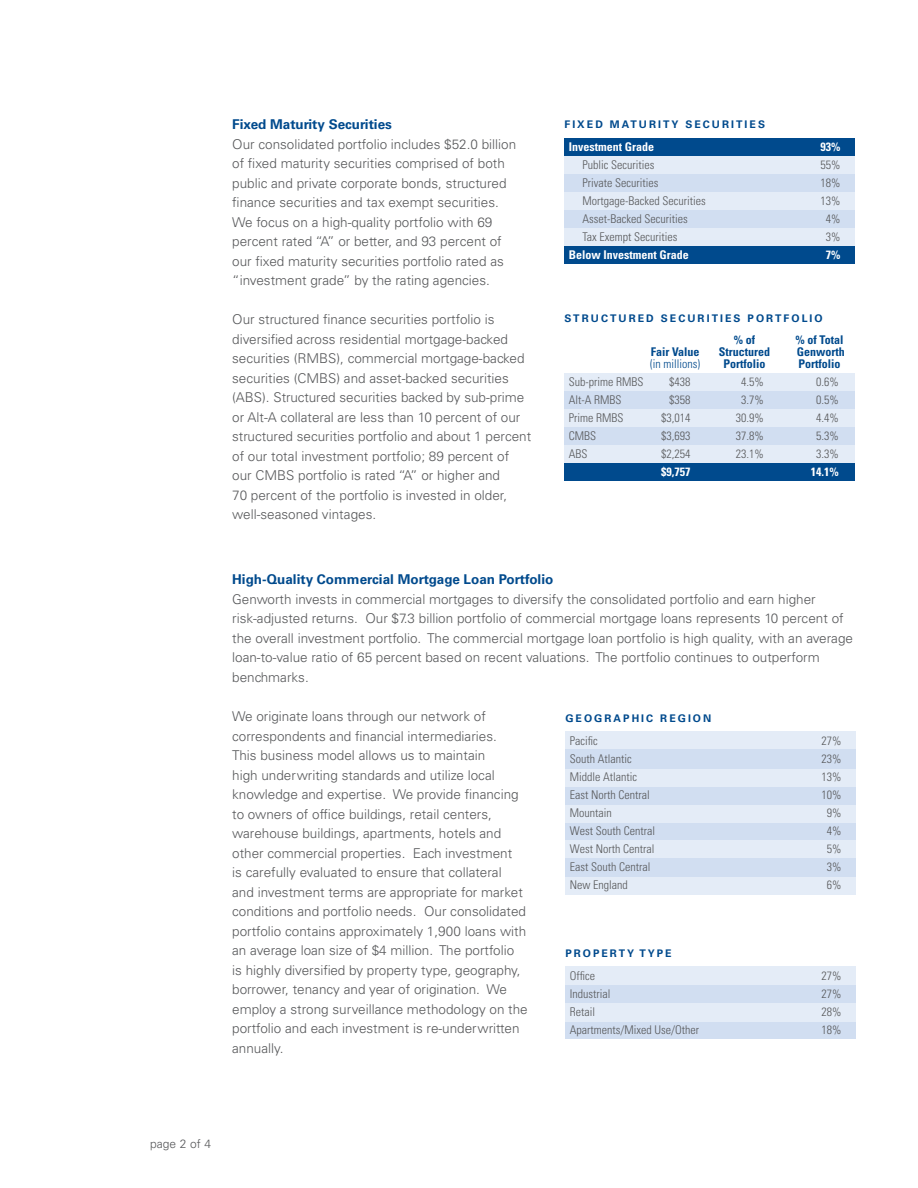
<style>
.page{position:relative;width:918px;height:1188px;background:#fff}
.page>*{position:absolute;margin:0;border:0;box-sizing:border-box;transform-origin:0 0}
.t1{font:300 13.5px/19.5px "Univers LT Std";color:#57585a}
.t2{font:700 13.5px "Univers LT Std";color:#004a8d}
.t3{font:300 condensed 12px "Univers LT Std";color:#57585a}
.t4{font:700 condensed 12px "Univers LT Std";color:#004a8d}
.t5{font:700 condensed 12px "Univers LT Std";color:#fff}
.t6{font:300 condensed 12px "Univers LT Std";color:#004a8d}
.t7{font:300 12px "Univers LT Std";color:#57585a}
.t8{font:700 10.5px "Univers LT Std";letter-spacing:.195em;color:#004a8d}
</style>
<div class="page">
<div style="left:565px;top:749px;width:291px;height:142px;background:#d1def1"></div>
<div style="left:565px;top:877px;width:291px;height:17px;background:#e4ecf7"></div>
<div style="left:565px;top:840px;width:291px;height:18px;background:#e4ecf7"></div>
<div style="left:565px;top:769px;width:291px;height:17px;background:#e4ecf7"></div>
<div style="left:565px;top:805px;width:291px;height:17px;background:#e4ecf7"></div>
<div style="left:565px;top:731px;width:291px;height:18px;background:#e4ecf7"></div>
<div style="left:565px;top:983px;width:291px;height:56px;background:#d1def1"></div>
<div style="left:565px;top:1003px;width:291px;height:18px;background:#e4ecf7"></div>
<div style="left:565px;top:966px;width:291px;height:18px;background:#e4ecf7"></div>
<div style="left:564px;top:390px;width:291px;height:71px;background:#d1def1"></div>
<div style="left:564px;top:463px;width:291px;height:18px;background:#004a8d"></div>
<div style="left:564px;top:409px;width:291px;height:18px;background:#e4ecf7"></div>
<div style="left:564px;top:445px;width:291px;height:18px;background:#e4ecf7"></div>
<div style="left:564px;top:373px;width:291px;height:18px;background:#e4ecf7"></div>
<div style="left:564px;top:246px;width:291px;height:17px;background:#004a8d"></div>
<div style="left:564px;top:138px;width:291px;height:18px;background:#004a8d"></div>
<div style="left:564px;top:172px;width:291px;height:66px;background:#d1def1"></div>
<div style="left:564px;top:192px;width:291px;height:18px;background:#e4ecf7"></div>
<div style="left:564px;top:228px;width:291px;height:18px;background:#e4ecf7"></div>
<div style="left:564px;top:156px;width:291px;height:18px;background:#e4ecf7"></div>
<p class="t2" style="left:232px;top:117px;width:161px">Fixed Maturity Securities</p>
<p class="t1" style="left:232px;top:134px;width:286px">Our consolidated portfolio includes $52.0 billion of fixed maturity securities comprised of both public and private corporate bonds, structured finance securities and tax exempt securities.<br>We focus on a high-quality portfolio with 69 percent rated “A” or better, and 93 percent of our fixed maturity securities portfolio rated as “investment grade” by the rating agencies.</p>
<p class="t1" style="left:232px;top:310px;width:301px">Our structured finance securities portfolio is diversified across residential mortgage-backed securities (RMBS), commercial mortgage-backed securities (CMBS) and asset-backed securities (ABS). Structured securities backed by sub-prime or Alt-A collateral are less than 10 percent of our structured securities portfolio and about 1 percent of our total investment portfolio; 89 percent of our CMBS portfolio is rated “A” or higher and<br>70 percent of the portfolio is invested in older, well-seasoned vintages.</p>
<p class="t8" style="left:564px;top:118px;width:202px">FIXED MATURITY SECURITIES</p>
<p class="t5" style="left:569px;top:139px;width:87px">Investment Grade</p>
<p class="t5" style="left:820px;top:139px;width:21px">93%</p>
<p class="t3" style="left:582px;top:157px;width:73px">Public Securities</p>
<p class="t3" style="left:820px;top:157px;width:21px">55%</p>
<p class="t3" style="left:582px;top:175px;width:77px">Private Securities</p>
<p class="t3" style="left:820px;top:175px;width:21px">18%</p>
<p class="t3" style="left:582px;top:193px;width:125px">Mortgage-Backed Securities</p>
<p class="t3" style="left:820px;top:193px;width:21px">13%</p>
<p class="t3" style="left:582px;top:211px;width:107px">Asset-Backed Securities</p>
<p class="t3" style="left:826px;top:211px;width:16px">4%</p>
<p class="t3" style="left:582px;top:229px;width:97px">Tax Exempt Securities</p>
<p class="t3" style="left:826px;top:229px;width:16px">3%</p>
<p class="t5" style="left:569px;top:247px;width:121px">Below Investment Grade</p>
<p class="t5" style="left:826px;top:247px;width:16px">7%</p>
<p class="t8" style="left:564px;top:312px;width:260px">STRUCTURED SECURITIES PORTFOLIO</p>
<p class="t4" style="left:734px;top:333px;width:23px">% of</p>
<p class="t4" style="left:796px;top:333px;width:49px">% of Total</p>
<p class="t4" style="left:719px;top:345px;width:53px">Structured</p>
<p class="t4" style="left:797px;top:345px;width:49px">Genworth</p>
<p class="t4" style="left:723px;top:357px;width:44px">Portfolio</p>
<p class="t4" style="left:798px;top:357px;width:44px">Portfolio</p>
<p class="t3" style="left:569px;top:375px;width:76px">Sub-prime RMBS</p>
<p class="t3" style="left:669px;top:375px;width:23px">$438</p>
<p class="t3" style="left:741px;top:375px;width:24px">4.5%</p>
<p class="t3" style="left:816px;top:375px;width:24px">0.6%</p>
<p class="t3" style="left:569px;top:393px;width:54px">Alt-A RMBS</p>
<p class="t3" style="left:669px;top:393px;width:23px">$358</p>
<p class="t3" style="left:741px;top:393px;width:24px">3.7%</p>
<p class="t3" style="left:816px;top:393px;width:24px">0.5%</p>
<p class="t3" style="left:569px;top:411px;width:56px">Prime RMBS</p>
<p class="t3" style="left:661px;top:411px;width:31px">$3,014</p>
<p class="t3" style="left:736px;top:411px;width:29px">30.9%</p>
<p class="t3" style="left:816px;top:411px;width:24px">4.4%</p>
<p class="t3" style="left:569px;top:429px;width:29px">CMBS</p>
<p class="t3" style="left:661px;top:429px;width:31px">$3,693</p>
<p class="t3" style="left:736px;top:429px;width:29px">37.8%</p>
<p class="t3" style="left:816px;top:429px;width:24px">5.3%</p>
<p class="t3" style="left:569px;top:447px;width:20px">ABS</p>
<p class="t3" style="left:661px;top:447px;width:31px">$2,254</p>
<p class="t3" style="left:736px;top:447px;width:29px">23.1%</p>
<p class="t3" style="left:816px;top:447px;width:24px">3.3%</p>
<p class="t5" style="left:661px;top:465px;width:31px">$9,757</p>
<p class="t5" style="left:811px;top:465px;width:29px">14.1%</p>
<p class="t4" style="left:651px;top:344px;width:50px">Fair Value</p>
<p class="t6" style="left:650px;top:357px;width:51px">(in millions)</p>
<p class="t2" style="left:232px;top:572px;width:323px">High-Quality Commercial Mortgage Loan Portfolio</p>
<p class="t1" style="left:232px;top:589px;width:585px">Genworth invests in commercial mortgages to diversify the consolidated portfolio and earn higher</p>
<p class="t1" style="left:232px;top:609px;width:613px">risk-adjusted returns. Our $7.3 billion portfolio of commercial mortgage loans represents 10 percent of</p>
<p class="t1" style="left:232px;top:628px;width:622px">the overall investment portfolio. The commercial mortgage loan portfolio is high quality, with an average loan-to-value ratio of 65 percent based on recent valuations. The portfolio continues to outperform benchmarks.</p>
<p class="t1" style="left:232px;top:707px;width:297px">We originate loans through our network of correspondents and financial intermediaries.<br>This business model allows us to maintain<br>high underwriting standards and utilize local knowledge and expertise. We provide financing to owners of office buildings, retail centers, warehouse buildings, apartments, hotels and other commercial properties. Each investment<br>is carefully evaluated to ensure that collateral<br>and investment terms are appropriate for market conditions and portfolio needs. Our consolidated portfolio contains approximately 1,900 loans with an average loan size of $4 million. The portfolio<br>is highly diversified by property type, geography, borrower, tenancy and year of origination. We employ a strong surveillance methodology on the portfolio and each investment is re-underwritten annually.</p>
<p class="t8" style="left:565px;top:712px;width:147px">GEOGRAPHIC REGION</p>
<p class="t3" style="left:570px;top:733px;width:29px">Pacific</p>
<p class="t3" style="left:821px;top:733px;width:21px">27%</p>
<p class="t3" style="left:570px;top:751px;width:63px">South Atlantic</p>
<p class="t3" style="left:821px;top:751px;width:21px">23%</p>
<p class="t3" style="left:570px;top:769px;width:69px">Middle Atlantic</p>
<p class="t3" style="left:821px;top:769px;width:21px">13%</p>
<p class="t3" style="left:570px;top:787px;width:81px">East North Central</p>
<p class="t3" style="left:821px;top:787px;width:21px">10%</p>
<p class="t3" style="left:570px;top:805px;width:43px">Mountain</p>
<p class="t3" style="left:827px;top:805px;width:16px">9%</p>
<p class="t3" style="left:570px;top:823px;width:87px">West South Central</p>
<p class="t3" style="left:827px;top:823px;width:16px">4%</p>
<p class="t3" style="left:570px;top:841px;width:86px">West North Central</p>
<p class="t3" style="left:827px;top:841px;width:16px">5%</p>
<p class="t3" style="left:570px;top:859px;width:82px">East South Central</p>
<p class="t3" style="left:827px;top:859px;width:16px">3%</p>
<p class="t3" style="left:570px;top:877px;width:59px">New England</p>
<p class="t3" style="left:827px;top:877px;width:16px">6%</p>
<p class="t8" style="left:565px;top:947px;width:108px">PROPERTY TYPE</p>
<p class="t3" style="left:570px;top:968px;width:27px">Office</p>
<p class="t3" style="left:821px;top:968px;width:21px">27%</p>
<p class="t3" style="left:570px;top:986px;width:42px">Industrial</p>
<p class="t3" style="left:821px;top:986px;width:21px">27%</p>
<p class="t3" style="left:570px;top:1004px;width:27px">Retail</p>
<p class="t3" style="left:821px;top:1004px;width:21px">28%</p>
<p class="t3" style="left:570px;top:1022px;width:131px">Apartments/Mixed Use/Other</p>
<p class="t3" style="left:821px;top:1022px;width:21px">18%</p>
<p class="t7" style="left:150px;top:1136px;width:63px">page 2 of 4</p>
</div>
